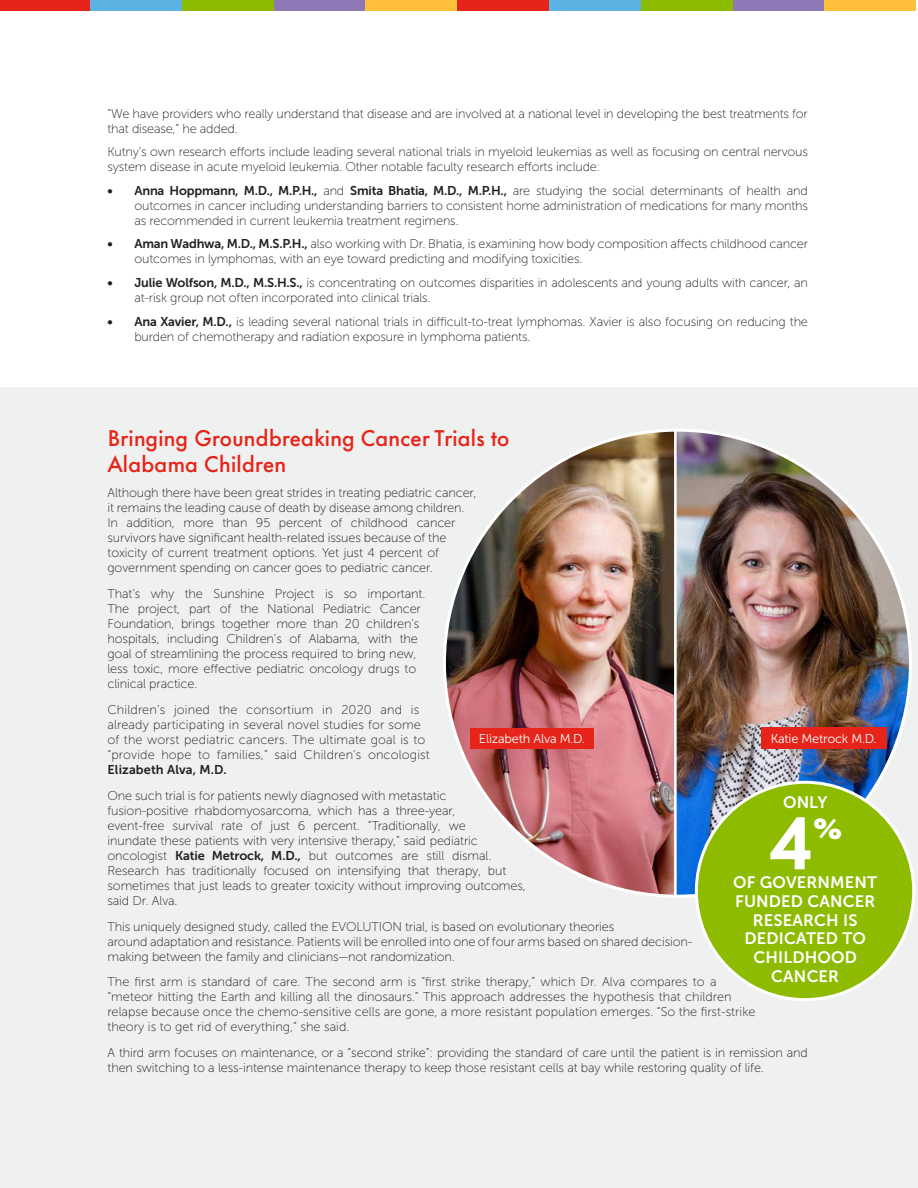
<style>
.page{position:relative;width:918px;height:1188px;background:#fff}
.page>*{position:absolute;margin:0;border:0;box-sizing:border-box;transform-origin:0 0}
.t1{font:700 69px "Futura Now Text";color:#fff}
.t2{font:900 27px "Futura Now Text";color:#fff}
.t3{font:500 21px/25.2px "Futura Now Text";letter-spacing:-.015em;color:#e72419}
.t4{font:16.5px/18.8px "Museo Sans 700";letter-spacing:.01em;color:#fff;text-align:center}
.t5{font:12.75px/15px "Museo Sans 100";letter-spacing:-.01em;color:#231f20}
.t6{font:12.75px/15px "Museo Sans 100";letter-spacing:.01em;color:#231f20}
.t7{font:12.75px "Museo Sans 300";letter-spacing:-.015em;color:#fff}
.s1{font-family:"Museo Sans 700"}
</style>
<div class="page">
<div style="left:0;top:0;width:90px;height:11px;background:#e72419"></div>
<div style="left:90px;top:0;width:92px;height:11px;background:#5db2e4"></div>
<div style="left:182px;top:0;width:92px;height:11px;background:#8dbb00"></div>
<div style="left:274px;top:0;width:92px;height:11px;background:#8f78b6"></div>
<div style="left:366px;top:0;width:91px;height:11px;background:#febf3b"></div>
<div style="left:457px;top:0;width:92px;height:11px;background:#e72419"></div>
<div style="left:549px;top:0;width:92px;height:11px;background:#5db2e4"></div>
<div style="left:641px;top:0;width:92px;height:11px;background:#8dbb00"></div>
<div style="left:733px;top:0;width:92px;height:11px;background:#8f78b6"></div>
<div style="left:825px;top:0;width:91px;height:11px;background:#febf3b"></div>
<div style="left:0;top:388px;width:917px;height:800px;background:#eff0f0"></div>
<img style="left:444px;top:430px;width:466px;height:466px;border-radius:233px">
<hr style="left:674px;top:429px;width:3px;height:469px;background:#fff">
<img style="left:677px;top:429px;width:235px;height:469px">
<div style="left:696px;top:782px;width:218px;height:218px;background:#8dbb00;border-radius:50%"></div>
<div style="left:761px;top:728px;width:126px;height:21px;background:#e72419"></div>
<div style="left:470px;top:728px;width:124px;height:20px;background:#e72419"></div>
<p class="t5" style="left:107px;top:106px;width:702px">“We have providers who really understand that disease and are involved at a national level in developing the best treatments for that disease,” he added.</p>
<p class="t5" style="left:107px;top:144px;width:702px">Kutny’s own research efforts include leading several national trials in myeloid leukemias as well as focusing on central nervous system disease in acute myeloid leukemia. Other notable faculty research efforts include:</p>
<p class="t5" style="left:134px;top:183px;width:675px;text-align:justify;text-indent:-27px"><span class="s1">• Anna Hoppmann, M.D., M.P.H.,</span> and <span class="s1">Smita Bhatia, M.D., M.P.H.,</span> are studying the social determinants of health and outcomes in cancer including understanding barriers to consistent home administration of medications for many months as recommended in current leukemia treatment regimens.</p>
<p class="t5" style="left:134px;top:237px;width:675px;text-indent:-27px"><span class="s1">• Aman Wadhwa, M.D., M.S.P.H.,</span> also working with Dr. Bhatia, is examining how body composition affects childhood cancer outcomes in lymphomas, with an eye toward predicting and modifying toxicities.</p>
<p class="t5" style="left:134px;top:275px;width:675px;text-indent:-27px"><span class="s1">• Julie Wolfson, M.D., M.S.H.S.,</span> is concentrating on outcomes disparities in adolescents and young adults with cancer, an at-risk group not often incorporated into clinical trials.</p>
<p class="t5" style="left:134px;top:314px;width:675px;text-indent:-27px"><span class="s1">• Ana Xavier, M.D.,</span> is leading several national trials in difficult-to-treat lymphomas. Xavier is also focusing on reducing the burden of chemotherapy and radiation exposure in lymphoma patients.</p>
<p class="t3" style="left:107px;top:424px;width:404px">Bringing Groundbreaking Cancer Trials to<br>Alabama Children</p>
<p class="t5" style="left:107px;top:486px;width:371px">Although there have been great strides in treating pediatric cancer, it remains the leading cause of death by disease among children.<br>In addition, more than 95 percent of childhood cancer survivors have significant health-related issues because of the toxicity of current treatment options. Yet just 4 percent of government spending on cancer goes to pediatric cancer.</p>
<p class="t5" style="left:107px;top:586px;width:320px">That’s why the Sunshine Project is so important.<br>The project, part of the National Pediatric Cancer Foundation, brings together more than 20 children’s hospitals, including Children’s of Alabama, with the goal of streamlining the process required to bring new, less toxic, more effective pediatric oncology drugs to clinical practice.</p>
<p class="t6" style="left:107px;top:702px;width:324px">Children’s joined the consortium in 2020 and is already participating in several novel studies for some of the worst pediatric cancers. The ultimate goal is to “provide hope to families,” said Children’s oncologist <span class="s1">Elizabeth Alva, M.D.</span></p>
<p class="t5" style="left:107px;top:788px;width:420px">One such trial is for patients newly diagnosed with metastatic fusion-positive rhabdomyosarcoma, which has a three-year,<br>event-free survival rate of just 6 percent. “Traditionally, we<br>inundate these patients with very intensive therapy,” said pediatric oncologist <span class="s1">Katie Metrock, M.D.,</span> but outcomes are still dismal.<br>Research has traditionally focused on intensifying that therapy, but sometimes that just leads to greater toxicity without improving outcomes, said Dr. Alva.</p>
<p class="t5" style="left:107px;top:919px;width:587px">This uniquely designed study, called the EVOLUTION trial, is based on evolutionary theories<br>around adaptation and resistance. Patients will be enrolled into one of four arms based on shared decision&shy;making between the family and clinicians—not randomization.</p>
<p class="t5" style="left:107px;top:975px;width:650px">The first arm is standard of care. The second arm is “first strike therapy,” which Dr. Alva compares to a “meteor hitting the Earth and killing all the dinosaurs.” This approach addresses the hypothesis that children relapse because once the chemo-sensitive cells are gone, a more resistant population emerges. “So the first-strike theory is to get rid of everything,” she said.</p>
<p class="t5" style="left:107px;top:1045px;width:702px">A third arm focuses on maintenance, or a “second strike”: providing the standard of care until the patient is in remission and then switching to a less-intense maintenance therapy to keep those resistant cells at bay while restoring quality of life.</p>
<p class="t7" style="left:479px;top:732px;width:108px">Elizabeth Alva M.D.</p>
<p class="t7" style="left:771px;top:732px;width:108px">Katie Metrock M.D.</p>
<p class="t4" style="left:783px;top:793px;width:46px">ONLY</p>
<p class="t1" style="left:768px;top:785px;width:46px">4</p>
<p class="t2" style="left:813px;top:805px;width:31px">%</p>
<p class="t4" style="left:733px;top:873px;width:146px">OF GOVERNMENT<br>FUNDED CANCER<br>RESEARCH IS<br>DEDICATED TO<br>CHILDHOOD<br>CANCER</p>
</div>
